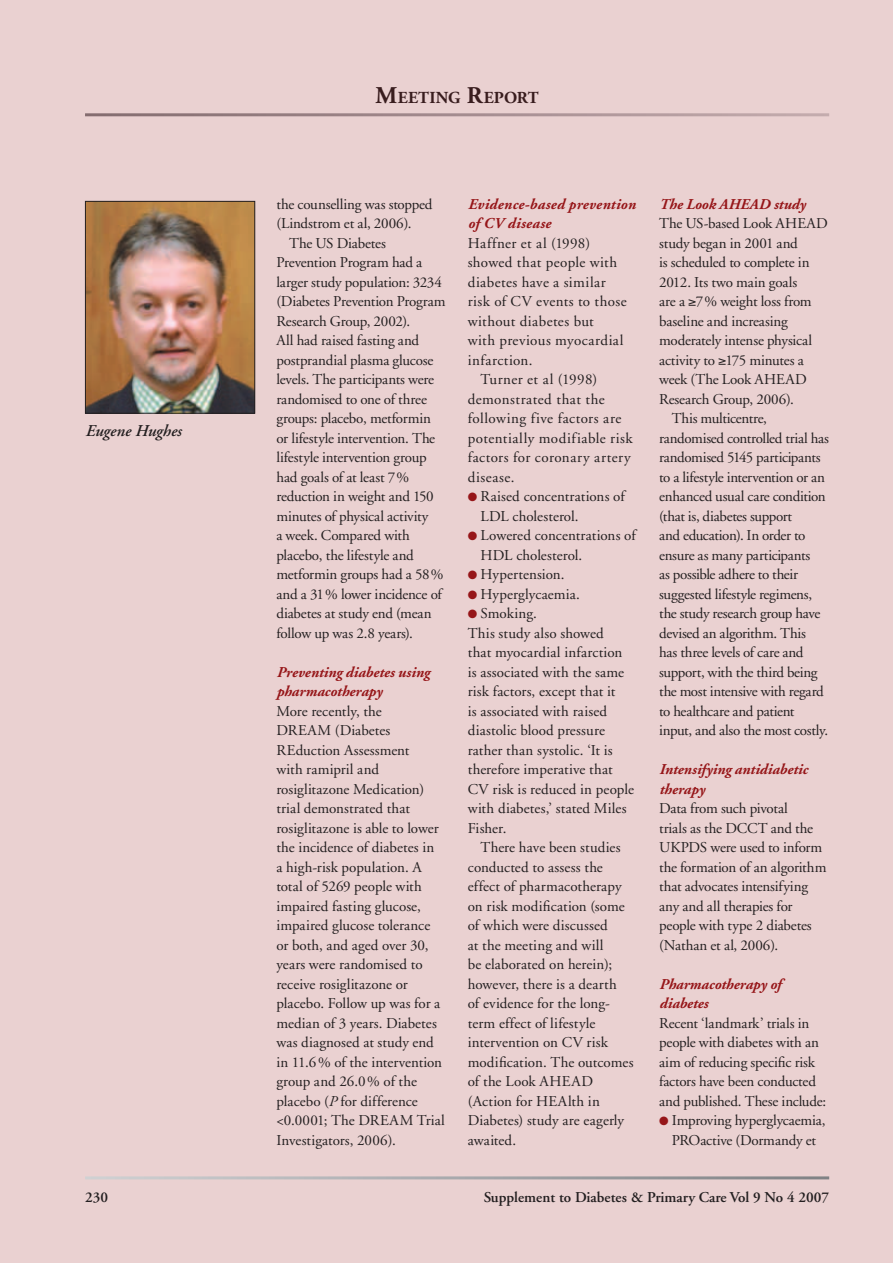
<style>
.page{position:relative;width:893px;height:1263px;background:#ead1d1}
.page>*{position:absolute;margin:0;border:0;box-sizing:border-box;transform-origin:0 0}
.t1{font:700 16.8px "Adobe Garamond";letter-spacing:.01em;color:#231f20}
.t2{font:italic 600 16.5px "Adobe Garamond";color:#231f20}
.t3{font:15px/19.5px "Adobe Garamond";letter-spacing:-.005em;color:#231f20}
.t4{font:italic 700 15px/19.5px "Adobe Garamond";color:#961619}
.t5{font:15px "Adobe Garamond";letter-spacing:-.025em;color:#231f20}
.t6{font:15px "Adobe Garamond";letter-spacing:.03em;color:#231f20}
.t7{font:15px "Adobe Garamond";letter-spacing:.035em;color:#231f20}
.t8{font:15px "Adobe Garamond";letter-spacing:-.03em;color:#231f20}
.t9{font:15px "Adobe Garamond";letter-spacing:.025em;color:#231f20}
.t10{font:600 15px "Adobe Garamond";color:#231f20}
.t11{font:15px "Adobe Garamond";letter-spacing:.04em;color:#231f20}
.s1{font-size:24px}
.s2{font-style:italic}
.s3{color:#961619}
</style>
<div class="page">
<hr style="left:892px;top:0;width:1px;height:1263px;background:#961619">
<hr style="left:85px;top:1176px;width:744px;height:3px;background:#fff">
<img style="left:87px;top:203px;width:166px;height:209px">
<div style="left:85px;top:201px;width:170px;height:213px;border:1px solid #231f20"></div>
<p class="t2" style="left:85px;top:422px;width:98px">Eugene Hughes</p>
<p class="t1" style="left:375px;top:88px;width:165px"><span class="s1">M</span>EETING <span class="s1">R</span>EPORT</p>
<p class="t3" style="left:276px;top:195px;width:158px">the counselling was stopped</p>
<p class="t3" style="left:276px;top:214px;width:137px">(Lindstrom et al, 2006).</p>
<p class="t3" style="left:289px;top:234px;width:98px">The US Diabetes</p>
<p class="t3" style="left:276px;top:253px;width:147px">Prevention Program had a</p>
<p class="t3" style="left:276px;top:273px;width:167px">larger study population: 3234</p>
<p class="t3" style="left:276px;top:292px;width:171px">(Diabetes Prevention Program</p>
<p class="t3" style="left:276px;top:312px;width:135px">Research Group, 2002).</p>
<p class="t3" style="left:276px;top:331px;width:144px">All had raised fasting and</p>
<p class="t3" style="left:276px;top:351px;width:159px">postprandial plasma glucose</p>
<p class="t3" style="left:276px;top:370px;width:159px">levels. The participants were</p>
<p class="t3" style="left:276px;top:390px;width:152px">randomised to one of three</p>
<p class="t3" style="left:276px;top:409px;width:156px">groups: placebo, metformin</p>
<p class="t3" style="left:276px;top:429px;width:160px">or lifestyle intervention. The</p>
<p class="t3" style="left:276px;top:448px;width:152px">lifestyle intervention group</p>
<p class="t3" style="left:276px;top:468px;width:134px">had goals of at least 7%</p>
<p class="t3" style="left:276px;top:487px;width:159px">reduction in weight and 150</p>
<p class="t3" style="left:276px;top:507px;width:154px">minutes of physical activity</p>
<p class="t3" style="left:276px;top:526px;width:135px">a week. Compared with</p>
<p class="t3" style="left:276px;top:546px;width:139px">placebo, the lifestyle and</p>
<p class="t3" style="left:276px;top:565px;width:169px">metformin groups had a 58%</p>
<p class="t5" style="left:276px;top:586px;width:167px">and a 31% lower incidence of</p>
<p class="t3" style="left:276px;top:604px;width:157px">diabetes at study end (mean</p>
<p class="t3" style="left:276px;top:624px;width:138px">follow up was 2.8 years).</p>
<p class="t4" style="left:276px;top:663px;width:155px">Preventing diabetes using pharmacotherapy</p>
<p class="t3" style="left:276px;top:702px;width:170px">More recently, the<br>DREAM (Diabetes<br>REduction Assessment<br>with ramipril and rosiglitazone Medication) trial demonstrated that rosiglitazone is able to lower the incidence of diabetes in<br>a high-risk population. A total of 5269 people with impaired fasting glucose, impaired glucose tolerance or both, and aged over 30, years were randomised to receive rosiglitazone or placebo. Follow up was for a median of 3 years. Diabetes was diagnosed at study end in 11.6% of the intervention group and 26.0% of the placebo (<span class="s2">P</span> for difference &lt;0.0001; The DREAM Trial<br>Investigators, 2006).</p>
<p class="t4" style="left:468px;top:195px;width:169px">Evidence-based prevention of CV disease</p>
<p class="t9" style="left:468px;top:235px;width:124px">Haffner et al (1998)</p>
<p class="t9" style="left:468px;top:255px;width:151px">showed that people with</p>
<p class="t6" style="left:468px;top:274px;width:140px">diabetes have a similar</p>
<p class="t9" style="left:468px;top:294px;width:160px">risk of CV events to those</p>
<p class="t6" style="left:468px;top:313px;width:128px">without diabetes but</p>
<p class="t6" style="left:468px;top:333px;width:157px">with previous myocardial</p>
<p class="t7" style="left:468px;top:352px;width:66px">infarction.</p>
<p class="t6" style="left:480px;top:372px;width:118px">Turner et al (1998)</p>
<p class="t6" style="left:468px;top:391px;width:139px">demonstrated that the</p>
<p class="t7" style="left:468px;top:411px;width:155px">following five factors are</p>
<p class="t7" style="left:468px;top:430px;width:166px">potentially modifiable risk</p>
<p class="t7" style="left:468px;top:450px;width:164px">factors for coronary artery</p>
<p class="t11" style="left:468px;top:469px;width:48px">disease.</p>
<p class="t3" style="left:480px;top:487px;width:146px;text-indent:-13px"><span class="s3">●</span> Raised concentrations of<br>LDL cholesterol.</p>
<p class="t3" style="left:480px;top:526px;width:157px;text-indent:-13px"><span class="s3">●</span> Lowered concentrations of<br>HDL cholesterol.</p>
<p class="t3" style="left:468px;top:565px;width:98px"><span class="s3">●</span> Hypertension.</p>
<p class="t3" style="left:468px;top:585px;width:114px"><span class="s3">●</span> Hyperglycaemia.</p>
<p class="t3" style="left:468px;top:604px;width:168px"><span class="s3">●</span> Smoking.<br>This study also showed<br>that myocardial infarction is associated with the same risk factors, except that it<br>is associated with raised diastolic blood pressure rather than systolic. ‘It is therefore imperative that<br>CV risk is reduced in people with diabetes,’ stated Miles<br>Fisher.</p>
<p class="t3" style="left:468px;top:838px;width:167px;text-indent:13px">There have been studies conducted to assess the effect of pharmacotherapy on risk modification (some of which were discussed<br>at the meeting and will<br>be elaborated on herein); however, there is a dearth<br>of evidence for the long&shy;term effect of lifestyle intervention on CV risk modification. The outcomes of the Look AHEAD (Action for HEAlth in<br>Diabetes) study are eagerly awaited.</p>
<p class="t4" style="left:659px;top:195px;width:148px">The Look AHEAD study</p>
<p class="t3" style="left:659px;top:214px;width:170px">The US-based Look AHEAD</p>
<p class="t3" style="left:659px;top:234px;width:140px">study began in 2001 and</p>
<p class="t3" style="left:659px;top:253px;width:152px">is scheduled to complete in</p>
<p class="t3" style="left:659px;top:273px;width:140px">2012. Its two main goals</p>
<p class="t3" style="left:659px;top:292px;width:154px">are a ≥7% weight loss from</p>
<p class="t3" style="left:659px;top:312px;width:130px">baseline and increasing</p>
<p class="t3" style="left:659px;top:331px;width:154px">moderately intense physical</p>
<p class="t3" style="left:659px;top:351px;width:146px">activity to ≥175 minutes a</p>
<p class="t3" style="left:659px;top:370px;width:149px">week (The Look AHEAD</p>
<p class="t3" style="left:659px;top:390px;width:136px">Research Group, 2006).</p>
<p class="t3" style="left:672px;top:409px;width:97px">This multicentre,</p>
<p class="t3" style="left:659px;top:429px;width:171px">randomised controlled trial has</p>
<p class="t5" style="left:659px;top:450px;width:163px">randomised 5145 participants</p>
<p class="t5" style="left:659px;top:469px;width:167px">to a lifestyle intervention or an</p>
<p class="t3" style="left:659px;top:487px;width:168px">enhanced usual care condition</p>
<p class="t3" style="left:659px;top:507px;width:135px">(that is, diabetes support</p>
<p class="t8" style="left:659px;top:528px;width:148px">and education). In order to</p>
<p class="t3" style="left:659px;top:546px;width:153px">ensure as many participants</p>
<p class="t8" style="left:659px;top:567px;width:140px">as possible adhere to their</p>
<p class="t3" style="left:659px;top:585px;width:155px">suggested lifestyle regimens,</p>
<p class="t5" style="left:659px;top:606px;width:163px">the study research group have</p>
<p class="t3" style="left:659px;top:624px;width:148px">devised an algorithm. This</p>
<p class="t3" style="left:659px;top:643px;width:146px">has three levels of care and</p>
<p class="t3" style="left:659px;top:663px;width:160px">support, with the third being</p>
<p class="t5" style="left:659px;top:684px;width:166px">the most intensive with regard</p>
<p class="t8" style="left:659px;top:703px;width:137px">to healthcare and patient</p>
<p class="t3" style="left:659px;top:721px;width:171px">input, and also the most costly.</p>
<p class="t4" style="left:659px;top:760px;width:150px">Intensifying antidiabetic therapy</p>
<p class="t3" style="left:659px;top:799px;width:169px">Data from such pivotal<br>trials as the DCCT and the<br>UKPDS were used to inform the formation of an algorithm that advocates intensifying any and all therapies for people with type 2 diabetes (Nathan et al, 2006).</p>
<p class="t4" style="left:659px;top:975px;width:123px">Pharmacotherapy of diabetes</p>
<p class="t3" style="left:659px;top:1014px;width:169px">Recent ‘landmark’ trials in people with diabetes with an aim of reducing specific risk factors have been conducted and published. These include:</p>
<p class="t3" style="left:659px;top:1111px;width:168px;text-align:center"><span class="s3">●</span> Improving hyperglycaemia,<br>PROactive (Dormandy et</p>
<p class="t10" style="left:85px;top:1189px;width:24px">230</p>
<p class="t10" style="left:484px;top:1189px;width:347px">Supplement to Diabetes &amp; Primary Care Vol 9 No 4 2007</p>
</div>
